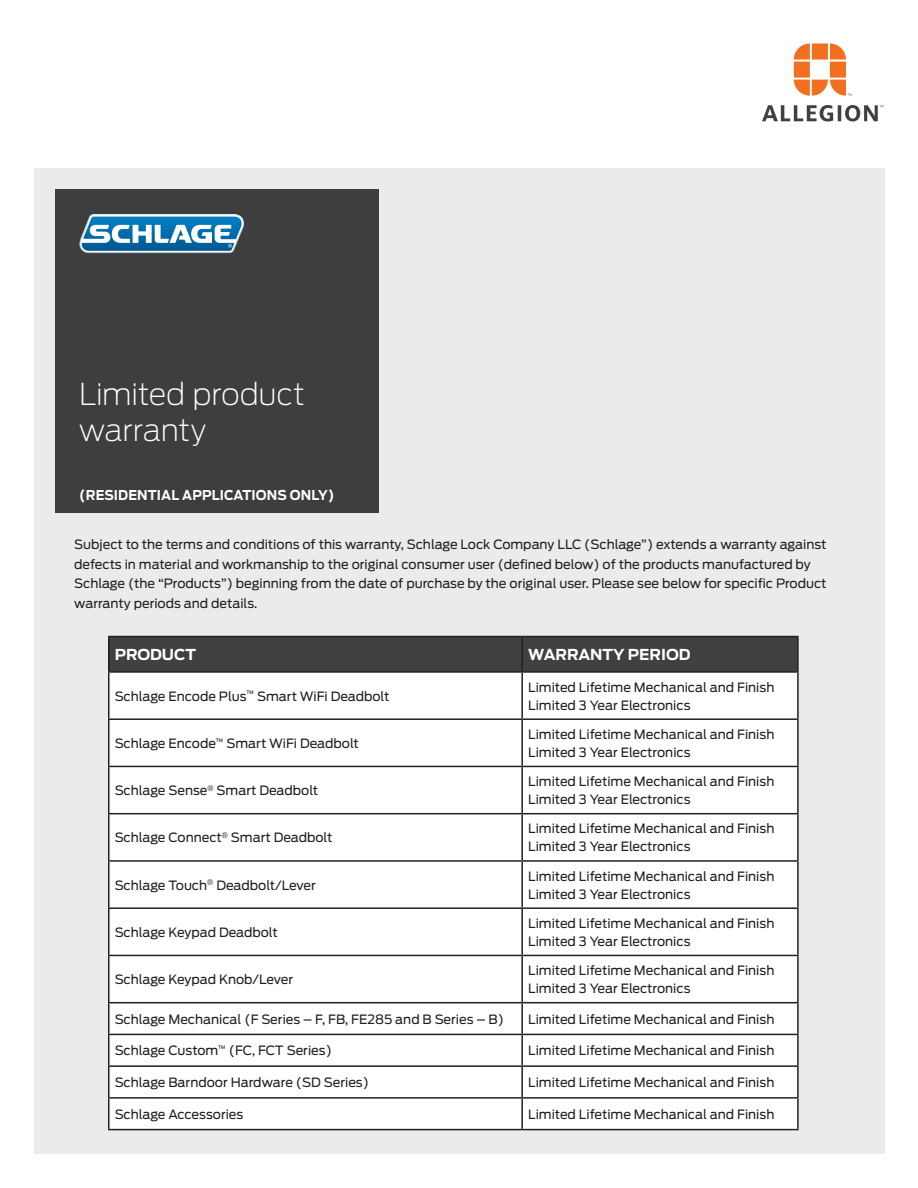
<style>
.page{position:relative;width:918px;height:1188px;background:#fff}
.page>*{position:absolute;margin:0;border:0;box-sizing:border-box;transform-origin:0 0}
.t1{font:200 30px/36px "Antenna";letter-spacing:-.01em;color:#fff}
.t2{font:700 15px "Antenna";color:#fff}
.t3{font:700 13.5px "Antenna";letter-spacing:.01em;color:#fff;scale:.94 1}
.t4{font:12.75px/18px "Antenna";color:#221f1f}
</style>
<div class="page">
<div style="left:34px;top:169px;width:850px;height:985px;background:#eaebec"></div>
<div style="left:110px;top:637px;width:687px;height:34px;background:#404041"></div>
<div style="left:110px;top:673px;width:687px;height:456px;background:#fff"></div>
<hr style="left:108px;top:636px;width:414px;height:1px;background:#221f1f">
<hr style="left:108px;top:637px;width:2px;height:34px;background:#221f1f">
<hr style="left:522px;top:636px;width:277px;height:1px;background:#221f1f">
<hr style="left:521px;top:637px;width:2px;height:34px;background:#221f1f">
<hr style="left:797px;top:637px;width:2px;height:34px;background:#221f1f">
<hr style="left:108px;top:671px;width:414px;height:2px;background:#221f1f">
<hr style="left:108px;top:673px;width:2px;height:45px;background:#221f1f">
<hr style="left:522px;top:671px;width:277px;height:2px;background:#221f1f">
<hr style="left:521px;top:673px;width:2px;height:45px;background:#221f1f">
<hr style="left:797px;top:673px;width:2px;height:45px;background:#221f1f">
<hr style="left:108px;top:718px;width:414px;height:2px;background:#221f1f">
<hr style="left:108px;top:720px;width:2px;height:46px;background:#221f1f">
<hr style="left:522px;top:718px;width:277px;height:2px;background:#221f1f">
<hr style="left:521px;top:720px;width:2px;height:46px;background:#221f1f">
<hr style="left:797px;top:720px;width:2px;height:46px;background:#221f1f">
<hr style="left:108px;top:766px;width:414px;height:1px;background:#221f1f">
<hr style="left:108px;top:767px;width:2px;height:46px;background:#221f1f">
<hr style="left:522px;top:766px;width:277px;height:1px;background:#221f1f">
<hr style="left:521px;top:767px;width:2px;height:46px;background:#221f1f">
<hr style="left:797px;top:767px;width:2px;height:46px;background:#221f1f">
<hr style="left:108px;top:813px;width:414px;height:1px;background:#221f1f">
<hr style="left:108px;top:814px;width:2px;height:46px;background:#221f1f">
<hr style="left:522px;top:813px;width:277px;height:1px;background:#221f1f">
<hr style="left:521px;top:814px;width:2px;height:46px;background:#221f1f">
<hr style="left:797px;top:814px;width:2px;height:46px;background:#221f1f">
<hr style="left:108px;top:860px;width:414px;height:2px;background:#221f1f">
<hr style="left:108px;top:862px;width:2px;height:45px;background:#221f1f">
<hr style="left:522px;top:860px;width:277px;height:2px;background:#221f1f">
<hr style="left:521px;top:862px;width:2px;height:45px;background:#221f1f">
<hr style="left:797px;top:862px;width:2px;height:45px;background:#221f1f">
<hr style="left:108px;top:907px;width:414px;height:2px;background:#221f1f">
<hr style="left:108px;top:909px;width:2px;height:46px;background:#221f1f">
<hr style="left:522px;top:907px;width:277px;height:2px;background:#221f1f">
<hr style="left:521px;top:909px;width:2px;height:46px;background:#221f1f">
<hr style="left:797px;top:909px;width:2px;height:46px;background:#221f1f">
<hr style="left:108px;top:955px;width:414px;height:1px;background:#221f1f">
<hr style="left:108px;top:956px;width:2px;height:46px;background:#221f1f">
<hr style="left:522px;top:955px;width:277px;height:1px;background:#221f1f">
<hr style="left:521px;top:956px;width:2px;height:46px;background:#221f1f">
<hr style="left:797px;top:956px;width:2px;height:46px;background:#221f1f">
<hr style="left:108px;top:1002px;width:414px;height:1px;background:#221f1f">
<hr style="left:108px;top:1003px;width:2px;height:31px;background:#221f1f">
<hr style="left:522px;top:1002px;width:277px;height:1px;background:#221f1f">
<hr style="left:521px;top:1003px;width:2px;height:31px;background:#221f1f">
<hr style="left:797px;top:1003px;width:2px;height:31px;background:#221f1f">
<hr style="left:108px;top:1034px;width:414px;height:1px;background:#221f1f">
<hr style="left:108px;top:1035px;width:2px;height:30px;background:#221f1f">
<hr style="left:522px;top:1034px;width:277px;height:1px;background:#221f1f">
<hr style="left:521px;top:1035px;width:2px;height:30px;background:#221f1f">
<hr style="left:797px;top:1035px;width:2px;height:30px;background:#221f1f">
<hr style="left:108px;top:1065px;width:414px;height:2px;background:#221f1f">
<hr style="left:108px;top:1067px;width:2px;height:30px;background:#221f1f">
<hr style="left:522px;top:1065px;width:277px;height:2px;background:#221f1f">
<hr style="left:521px;top:1067px;width:2px;height:30px;background:#221f1f">
<hr style="left:797px;top:1067px;width:2px;height:30px;background:#221f1f">
<hr style="left:108px;top:1097px;width:414px;height:2px;background:#221f1f">
<hr style="left:108px;top:1099px;width:2px;height:30px;background:#221f1f">
<hr style="left:522px;top:1097px;width:277px;height:2px;background:#221f1f">
<hr style="left:521px;top:1099px;width:2px;height:30px;background:#221f1f">
<hr style="left:797px;top:1099px;width:2px;height:30px;background:#221f1f">
<hr style="left:108px;top:1129px;width:414px;height:1px;background:#221f1f">
<hr style="left:522px;top:1129px;width:277px;height:1px;background:#221f1f">
<div style="left:55px;top:189px;width:324px;height:324px;background:#404041"></div>
<svg style="left:794px;top:44px;width:58px;height:52px"></svg>
<svg style="left:762px;top:105px;width:122px;height:17px"></svg>
<img style="left:79px;top:214px;width:160px;height:40px">
<svg style="left:80px;top:215px;width:164px;height:37px;background:#5c9dc3"></svg>
<h1 class="t1" style="left:79px;top:377px;width:227px">Limited product warranty</h1>
<p class="t3" style="left:79px;top:489px;width:273px">(RESIDENTIAL APPLICATIONS ONLY)</p>
<p class="t4" style="left:74px;top:536px;width:754px;line-height:19.5px">Subject to the terms and conditions of this warranty, Schlage Lock Company LLC (Schlage”) extends a warranty against defects in material and workmanship to the original consumer user (defined below) of the products manufactured by Schlage (the “Products”) beginning from the date of purchase by the original user. Please see below for specific Product warranty periods and details.</p>
<p class="t2" style="left:115px;top:648px;width:83px">PRODUCT</p>
<p class="t2" style="left:528px;top:648px;width:164px">WARRANTY PERIOD</p>
<p class="t4" style="left:115px;top:688px;width:276px">Schlage Encode Plus<sup>™</sup> Smart WiFi Deadbolt</p>
<p class="t4" style="left:528px;top:679px;width:248px">Limited Lifetime Mechanical and Finish<br>Limited 3 Year Electronics</p>
<p class="t4" style="left:115px;top:735px;width:246px">Schlage Encode<sup>™</sup> Smart WiFi Deadbolt</p>
<p class="t4" style="left:528px;top:726px;width:248px">Limited Lifetime Mechanical and Finish<br>Limited 3 Year Electronics</p>
<p class="t4" style="left:115px;top:782px;width:205px">Schlage Sense<sup>®</sup> Smart Deadbolt</p>
<p class="t4" style="left:528px;top:773px;width:248px">Limited Lifetime Mechanical and Finish<br>Limited 3 Year Electronics</p>
<p class="t4" style="left:115px;top:830px;width:219px">Schlage Connect<sup>®</sup> Smart Deadbolt</p>
<p class="t4" style="left:528px;top:821px;width:248px">Limited Lifetime Mechanical and Finish<br>Limited 3 Year Electronics</p>
<p class="t4" style="left:115px;top:877px;width:203px">Schlage Touch<sup>®</sup> Deadbolt/Lever</p>
<p class="t4" style="left:528px;top:868px;width:248px">Limited Lifetime Mechanical and Finish<br>Limited 3 Year Electronics</p>
<p class="t4" style="left:115px;top:924px;width:165px">Schlage Keypad Deadbolt</p>
<p class="t4" style="left:528px;top:915px;width:248px">Limited Lifetime Mechanical and Finish<br>Limited 3 Year Electronics</p>
<p class="t4" style="left:115px;top:971px;width:180px">Schlage Keypad Knob/Lever</p>
<p class="t4" style="left:528px;top:962px;width:248px">Limited Lifetime Mechanical and Finish<br>Limited 3 Year Electronics</p>
<p class="t4" style="left:115px;top:1011px;width:391px">Schlage Mechanical (F Series – F, FB, FE285 and B Series – B)</p>
<p class="t4" style="left:528px;top:1011px;width:248px">Limited Lifetime Mechanical and Finish</p>
<p class="t4" style="left:115px;top:1043px;width:219px">Schlage Custom<sup>™</sup> (FC, FCT Series)</p>
<p class="t4" style="left:528px;top:1043px;width:248px">Limited Lifetime Mechanical and Finish</p>
<p class="t4" style="left:115px;top:1074px;width:256px">Schlage Barndoor Hardware (SD Series)</p>
<p class="t4" style="left:528px;top:1074px;width:248px">Limited Lifetime Mechanical and Finish</p>
<p class="t4" style="left:115px;top:1106px;width:130px">Schlage Accessories</p>
<p class="t4" style="left:528px;top:1106px;width:248px">Limited Lifetime Mechanical and Finish</p>
</div>
